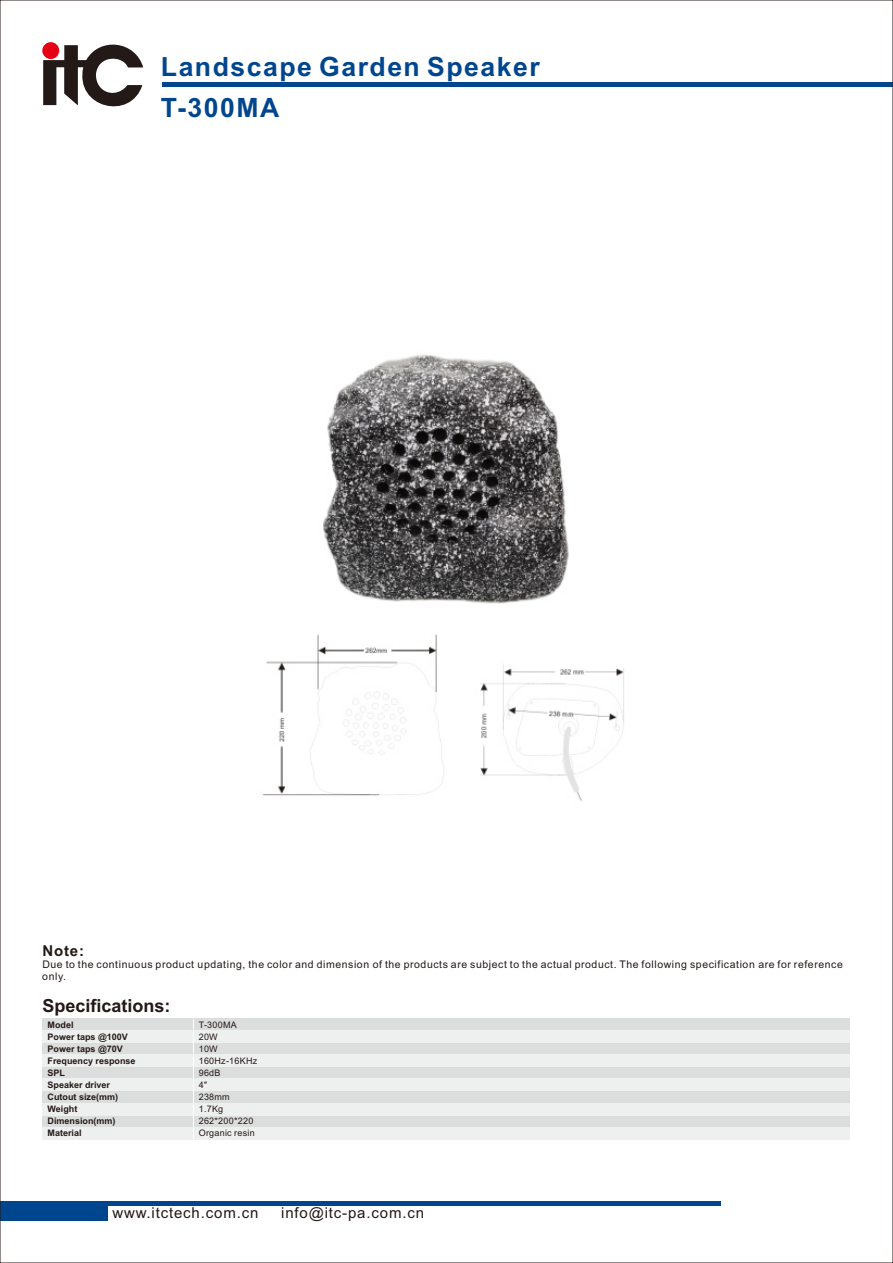
<style>
.page{position:relative;width:893px;height:1263px;background:#fff}
.page>*{position:absolute;margin:0;border:0;box-sizing:border-box;transform-origin:0 0}
.t1{font:700 26.55px/41.1px "Arial";letter-spacing:.055em;color:#00468e}
.t2{font:700 18px "Arial";color:#231916}
.t3{font:15px "Arial";letter-spacing:.055em;color:#231916}
.t4{font:700 15px "Arial";color:#231916}
.t5{font:10.5px/11.7px "Arial";letter-spacing:.055em;color:#231916}
.t6{font:700 9px/12px "Arial";color:#231916}
.t7{font:9px/12px "Arial";letter-spacing:.03em;color:#231916}
</style>
<div class="page">
<hr style="left:0;top:1202px;width:720px;height:4px;background:#00468e">
<div style="left:0;top:1202px;width:108px;height:18px;background:#00468e"></div>
<hr style="left:163px;top:82px;width:730px;height:4px;background:#00468e">
<svg style="left:43px;top:42px;width:100px;height:65px"></svg>
<div style="left:42px;top:1019px;width:808px;height:12px;background:#dcdddd"></div>
<div style="left:42px;top:1067px;width:808px;height:12px;background:#dcdddd"></div>
<div style="left:42px;top:1043px;width:808px;height:12px;background:#dcdddd"></div>
<div style="left:42px;top:1055px;width:808px;height:12px;background:#eeefef"></div>
<div style="left:42px;top:1031px;width:808px;height:12px;background:#eeefef"></div>
<div style="left:42px;top:1091px;width:808px;height:12px;background:#dcdddd"></div>
<div style="left:42px;top:1079px;width:808px;height:12px;background:#eeefef"></div>
<div style="left:42px;top:1115px;width:808px;height:12px;background:#dcdddd"></div>
<div style="left:42px;top:1103px;width:808px;height:12px;background:#eeefef"></div>
<div style="left:42px;top:1127px;width:808px;height:12px;background:#eeefef"></div>
<hr style="left:193px;top:1019px;width:1px;height:120px;background:#fff">
<img style="left:323px;top:354px;width:246px;height:250px">
<img style="left:262px;top:634px;width:362px;height:167px">
<h1 class="t1" style="left:161px;top:48px;width:380px">Landscape Garden Speaker<br>T-300MA</h1>
<h3 class="t4" style="left:42px;top:945px;width:43px">Note:</h3>
<p class="t5" style="left:42px;top:960px;width:802px">Due to the continuous product updating, the color and dimension of the products are subject to the actual product. The following specification are for reference only.</p>
<p class="t7" style="left:199px;top:1020px;width:60px">T-300MA<br>20W<br>10W<br>160Hz-16KHz<br>96dB<br>4″<br>238mm<br>1.7Kg<br>262*200*220<br>Organic resin</p>
<h2 class="t2" style="left:42px;top:999px;width:130px">Specifications:</h2>
<p class="t6" style="left:48px;top:1020px;width:90px">Model<br>Power taps @100V<br>Power taps @70V<br>Frequency response<br>SPL<br>Speaker driver<br>Cutout size(mm)<br>Weight<br>Dimension(mm)<br>Material</p>
<h3 class="t3" style="left:112px;top:1207px;width:147px">www.itctech.com.cn</h3>
<h3 class="t3" style="left:281px;top:1207px;width:144px">info@itc-pa.com.cn</h3>
</div>
